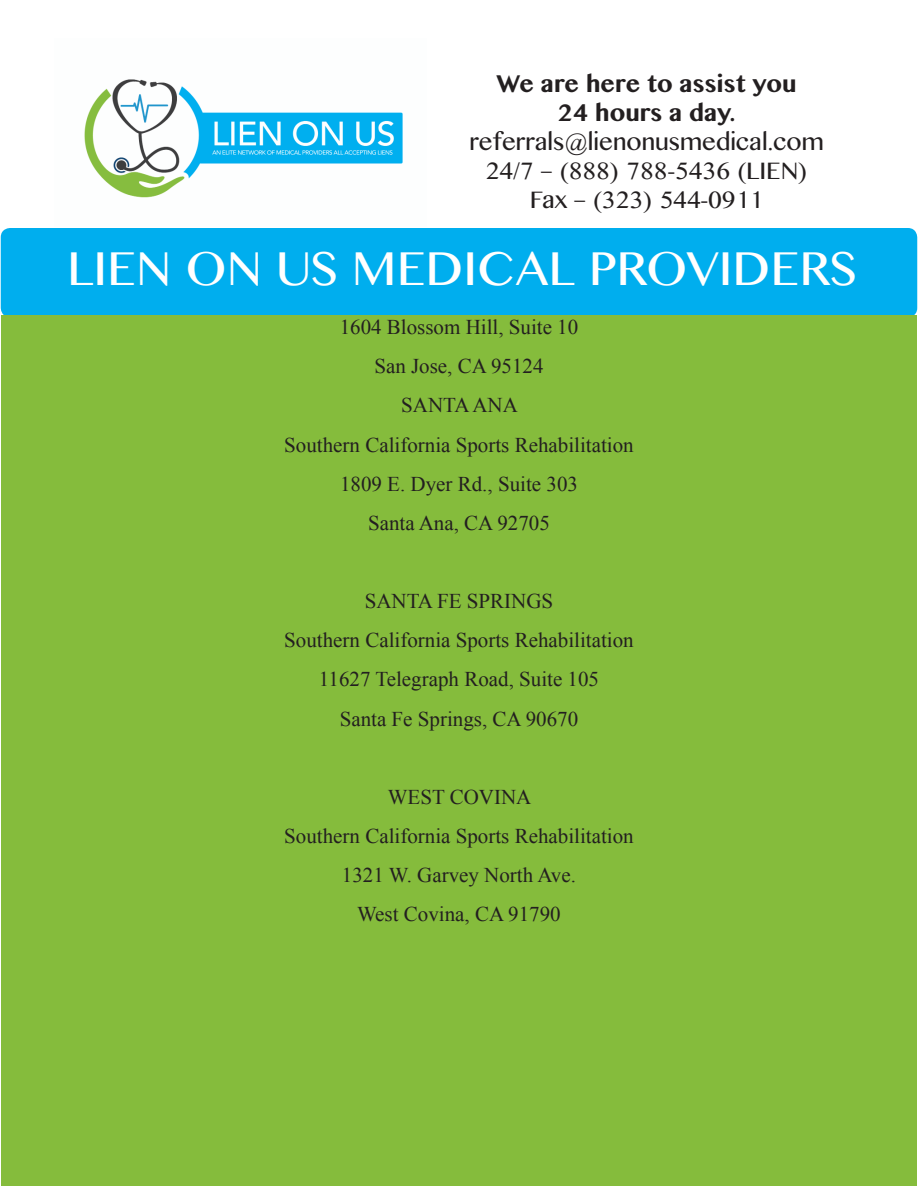
<style>
.page{position:relative;width:918px;height:1188px;background:#fff}
.page>*{position:absolute;margin:0;border:0;box-sizing:border-box;transform-origin:0 0}
.t1{font:48px "Myanmar MN";color:#fff}
.t2{font:24px "Myanmar MN";color:#231f20}
.t3{font:700 24px "Myanmar MN";color:#231f20}
.t4{font:21px "Times New Roman";color:#231f20}
</style>
<div class="page">
<img style="left:84px;top:79px;width:319px;height:119px">
<div style="left:1px;top:228px;width:916px;height:89px;background:#00aeee;border-radius:9px"></div>
<div style="left:1px;top:315px;width:915px;height:871px;background:#85bc3c"></div>
<p class="t3" style="left:497px;top:70px;width:301px">We are here to assist you</p>
<p class="t3" style="left:557px;top:99px;width:180px">24 hours a day.</p>
<p class="t2" style="left:469px;top:128px;width:356px">referrals@lienonusmedical.com</p>
<p class="t2" style="left:486px;top:156px;width:323px">24/7 – (888) 788-5436 (LIEN)</p>
<p class="t2" style="left:530px;top:185px;width:235px">Fax – (323) 544-0911</p>
<p class="t1" style="left:67px;top:241px;width:791px">LIEN ON US MEDICAL PROVIDERS</p>
<p class="t4" style="left:340px;top:313px;width:240px">1604 Blossom Hill, Suite 10</p>
<p class="t4" style="left:374px;top:352px;width:171px">San Jose, CA 95124</p>
<p class="t4" style="left:401px;top:391px;width:118px">SANTA ANA</p>
<p class="t4" style="left:284px;top:430px;width:351px">Southern California Sports Rehabilitation</p>
<p class="t4" style="left:340px;top:470px;width:239px">1809 E. Dyer Rd., Suite 303</p>
<p class="t4" style="left:368px;top:509px;width:183px">Santa Ana, CA 92705</p>
<p class="t4" style="left:365px;top:587px;width:190px">SANTA FE SPRINGS</p>
<p class="t4" style="left:284px;top:626px;width:351px">Southern California Sports Rehabilitation</p>
<p class="t4" style="left:319px;top:665px;width:282px">11627 Telegraph Road, Suite 105</p>
<p class="t4" style="left:340px;top:704px;width:240px">Santa Fe Springs, CA 90670</p>
<p class="t4" style="left:388px;top:783px;width:145px">WEST COVINA</p>
<p class="t4" style="left:284px;top:822px;width:351px">Southern California Sports Rehabilitation</p>
<p class="t4" style="left:342px;top:861px;width:236px">1321 W. Garvey North Ave.</p>
<p class="t4" style="left:357px;top:900px;width:205px">West Covina, CA 91790</p>
</div>
